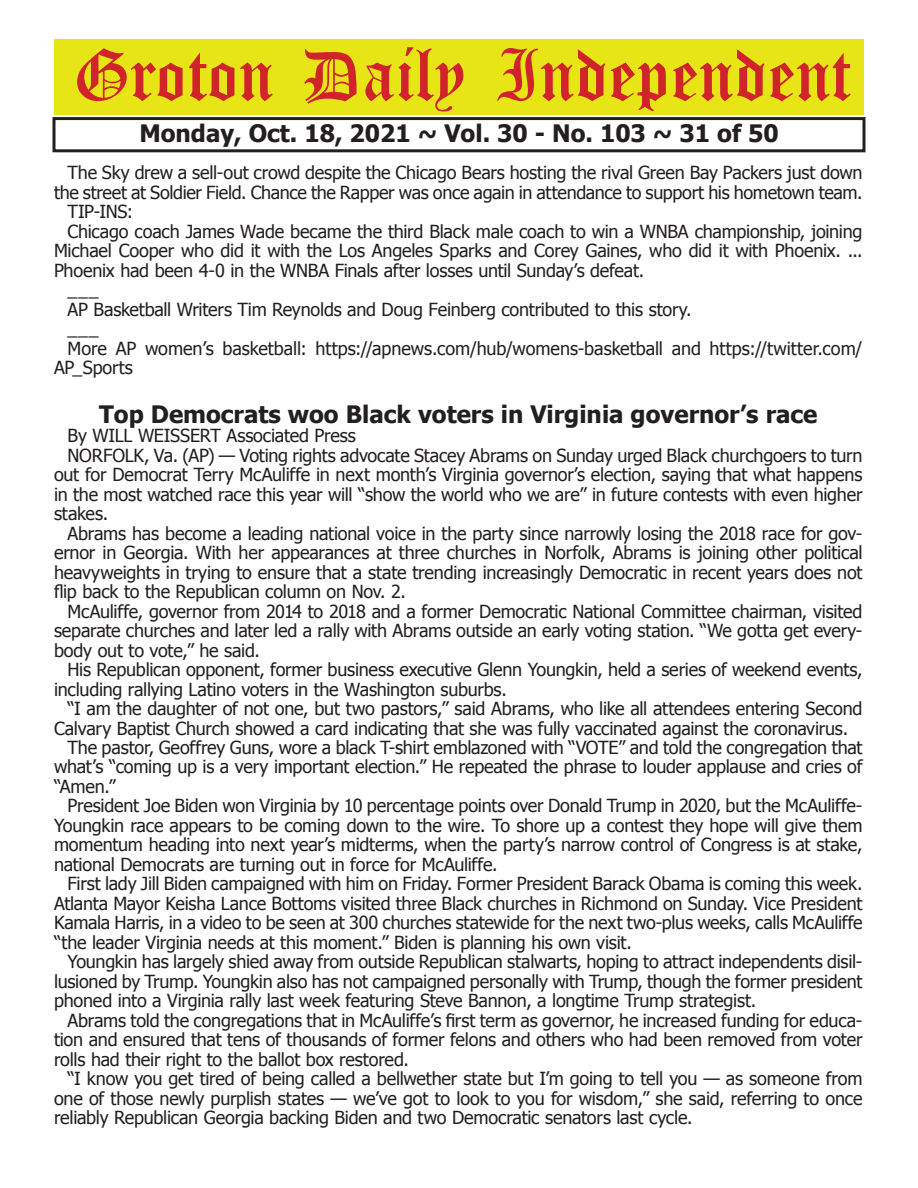
<style>
.page{position:relative;width:918px;height:1188px;background:#fff}
.page>*{position:absolute;margin:0;border:0;box-sizing:border-box;transform-origin:0 0}
.t1{font:54px "Old English Five";color:#d1232a}
.t2{font:700 24px "Tahoma";color:#231f20}
.t3{font:18px "Tahoma";letter-spacing:-.01em;color:#231f20}
</style>
<div class="page">
<div style="left:52px;top:117px;width:814px;height:35px;border:3px solid #231f20"></div>
<div style="left:54px;top:40px;width:810px;height:75px;background:#e7e515"></div>
<h1 class="t1" style="left:73px;top:50px;width:779px">Groton Daily Independent</h1>
<h2 class="t2" style="left:139px;top:116px;width:641px">Monday, Oct. 18, 2021 ~ Vol. 30 - No. 103 ~ 31 of 50</h2>
<p class="t3" style="left:68px;top:161px;width:797px">The Sky drew a sell-out crowd despite the Chicago Bears hosting the rival Green Bay Packers just down</p>
<p class="t3" style="left:54px;top:180px;width:810px">the street at Soldier Field. Chance the Rapper was once again in attendance to support his hometown team.</p>
<p class="t3" style="left:68px;top:200px;width:67px">TIP-INS:</p>
<p class="t3" style="left:68px;top:219px;width:797px">Chicago coach James Wade became the third Black male coach to win a WNBA championship, joining</p>
<p class="t3" style="left:54px;top:239px;width:810px">Michael Cooper who did it with the Los Angeles Sparks and Corey Gaines, who did it with Phoenix. ...</p>
<p class="t3" style="left:54px;top:258px;width:592px">Phoenix had been 4-0 in the WNBA Finals after losses until Sunday’s defeat.</p>
<p class="t3" style="left:68px;top:278px;width:33px">___</p>
<p class="t3" style="left:68px;top:297px;width:626px">AP Basketball Writers Tim Reynolds and Doug Feinberg contributed to this story.</p>
<p class="t3" style="left:68px;top:317px;width:33px">___</p>
<p class="t3" style="left:68px;top:336px;width:797px">More AP women’s basketball: https://apnews.com/hub/womens-basketball and https://twitter.com/</p>
<p class="t3" style="left:54px;top:356px;width:81px">AP_Sports</p>
<h2 class="t2" style="left:99px;top:397px;width:720px">Top Democrats woo Black voters in Virginia governor’s race</h2>
<p class="t3" style="left:68px;top:423px;width:290px">By WILL WEISSERT Associated Press</p>
<p class="t3" style="left:68px;top:443px;width:797px">NORFOLK, Va. (AP) — Voting rights advocate Stacey Abrams on Sunday urged Black churchgoers to turn</p>
<p class="t3" style="left:54px;top:462px;width:810px">out for Democrat Terry McAuliffe in next month’s Virginia governor’s election, saying that what happens</p>
<p class="t3" style="left:54px;top:482px;width:810px">in the most watched race this year will “show the world who we are” in future contests with even higher</p>
<p class="t3" style="left:54px;top:501px;width:56px">stakes.</p>
<p class="t3" style="left:68px;top:521px;width:796px">Abrams has become a leading national voice in the party since narrowly losing the 2018 race for gov-</p>
<p class="t3" style="left:54px;top:540px;width:810px">ernor in Georgia. With her appearances at three churches in Norfolk, Abrams is joining other political</p>
<p class="t3" style="left:54px;top:560px;width:810px">heavyweights in trying to ensure that a state trending increasingly Democratic in recent years does not</p>
<p class="t3" style="left:54px;top:579px;width:354px">flip back to the Republican column on Nov. 2.</p>
<p class="t3" style="left:68px;top:599px;width:797px">McAuliffe, governor from 2014 to 2018 and a former Democratic National Committee chairman, visited</p>
<p class="t3" style="left:54px;top:618px;width:810px">separate churches and later led a rally with Abrams outside an early voting station. “We gotta get every-</p>
<p class="t3" style="left:54px;top:638px;width:208px">body out to vote,” he said.</p>
<p class="t3" style="left:68px;top:657px;width:797px">His Republican opponent, former business executive Glenn Youngkin, held a series of weekend events,</p>
<p class="t3" style="left:54px;top:677px;width:454px">including rallying Latino voters in the Washington suburbs.</p>
<p class="t3" style="left:68px;top:696px;width:796px">“I am the daughter of not one, but two pastors,” said Abrams, who like all attendees entering Second</p>
<p class="t3" style="left:54px;top:716px;width:796px">Calvary Baptist Church showed a card indicating that she was fully vaccinated against the coronavirus.</p>
<p class="t3" style="left:68px;top:735px;width:797px">The pastor, Geoffrey Guns, wore a black T-shirt emblazoned with “VOTE” and told the congregation that</p>
<p class="t3" style="left:54px;top:755px;width:810px">what’s “coming up is a very important election.” He repeated the phrase to louder applause and cries of</p>
<p class="t3" style="left:54px;top:774px;width:63px">“Amen.”</p>
<p class="t3" style="left:68px;top:794px;width:796px">President Joe Biden won Virginia by 10 percentage points over Donald Trump in 2020, but the McAuliffe-</p>
<p class="t3" style="left:54px;top:813px;width:810px">Youngkin race appears to be coming down to the wire. To shore up a contest they hope will give them</p>
<p class="t3" style="left:54px;top:833px;width:810px">momentum heading into next year’s midterms, when the party’s narrow control of Congress is at stake,</p>
<p class="t3" style="left:54px;top:852px;width:445px">national Democrats are turning out in force for McAuliffe.</p>
<p class="t3" style="left:68px;top:872px;width:797px">First lady Jill Biden campaigned with him on Friday. Former President Barack Obama is coming this week.</p>
<p class="t3" style="left:54px;top:891px;width:810px">Atlanta Mayor Keisha Lance Bottoms visited three Black churches in Richmond on Sunday. Vice President</p>
<p class="t3" style="left:54px;top:911px;width:810px">Kamala Harris, in a video to be seen at 300 churches statewide for the next two-plus weeks, calls McAuliffe</p>
<p class="t3" style="left:54px;top:930px;width:579px">“the leader Virginia needs at this moment.” Biden is planning his own visit.</p>
<p class="t3" style="left:68px;top:950px;width:796px">Youngkin has largely shied away from outside Republican stalwarts, hoping to attract independents disil-</p>
<p class="t3" style="left:54px;top:969px;width:810px">lusioned by Trump. Youngkin also has not campaigned personally with Trump, though the former president</p>
<p class="t3" style="left:54px;top:989px;width:704px">phoned into a Virginia rally last week featuring Steve Bannon, a longtime Trump strategist.</p>
<p class="t3" style="left:68px;top:1008px;width:796px">Abrams told the congregations that in McAuliffe’s first term as governor, he increased funding for educa-</p>
<p class="t3" style="left:54px;top:1028px;width:810px">tion and ensured that tens of thousands of former felons and others who had been removed from voter</p>
<p class="t3" style="left:54px;top:1047px;width:356px">rolls had their right to the ballot box restored.</p>
<p class="t3" style="left:68px;top:1067px;width:796px">“I know you get tired of being called a bellwether state but I’m going to tell you — as someone from</p>
<p class="t3" style="left:54px;top:1086px;width:810px">one of those newly purplish states — we’ve got to look to you for wisdom,” she said, referring to once</p>
<p class="t3" style="left:54px;top:1106px;width:640px">reliably Republican Georgia backing Biden and two Democratic senators last cycle.</p>
</div>
